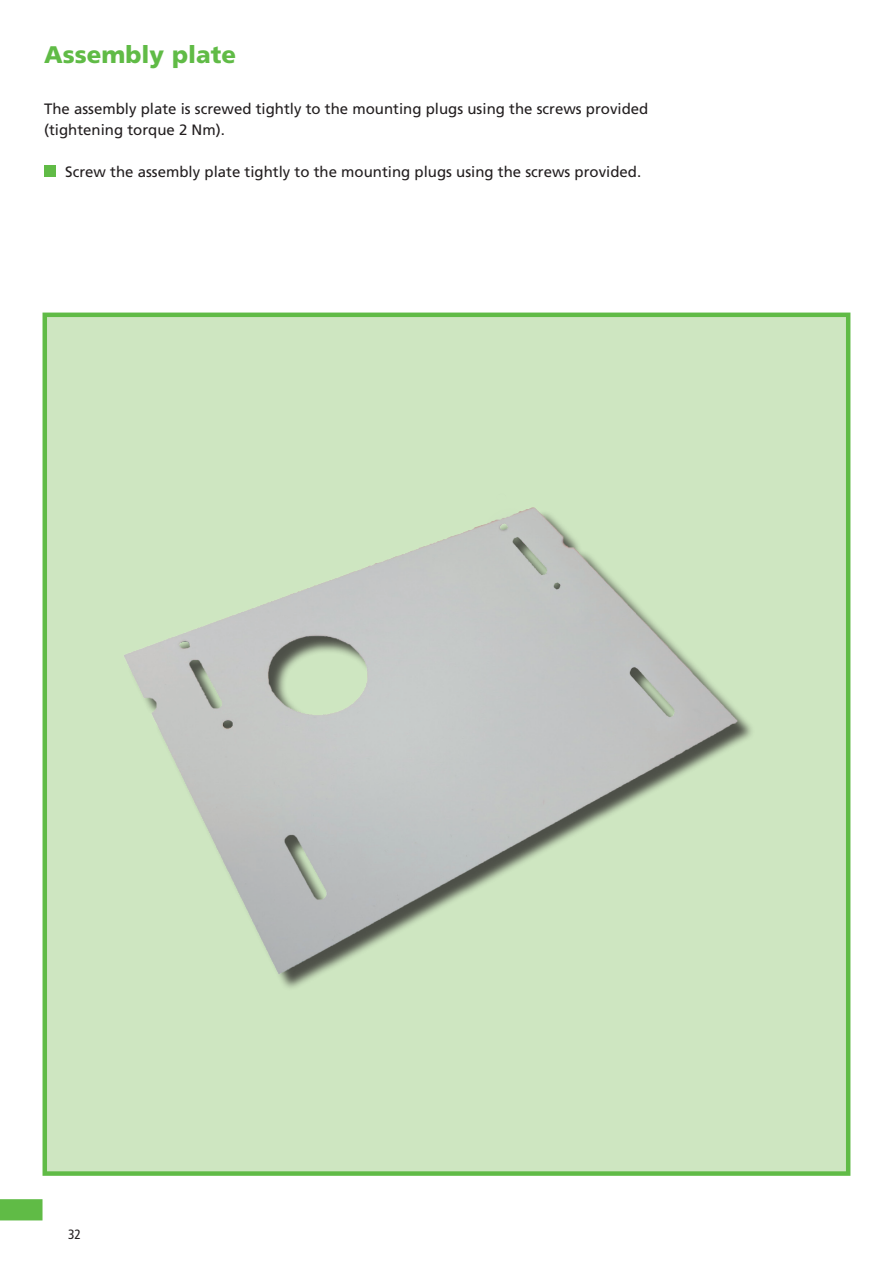
<style>
.page{position:relative;width:893px;height:1263px;background:#fff}
.page>*{position:absolute;margin:0;border:0;box-sizing:border-box;transform-origin:0 0}
.Headline_1st_order{font:900 24px "Frutiger";color:#60bb46}
.Fließtext{font:15px "Frutiger";color:#231f20}
.t1{font:condensed 13.5px "Frutiger";color:#231f20}
</style>
<div class="page">
<svg style="left:0;top:1199px;width:43px;height:21px"></svg>
<div style="left:44px;top:165px;width:12px;height:12px;background:#60bb46"></div>
<div style="left:45px;top:315px;width:803px;height:858px;background:#cee6c1"></div>
<img style="left:124px;top:507px;width:628px;height:481px">
<div style="left:43px;top:313px;width:807px;height:863px;border:4px solid #60bb46"></div>
<p class="Headline_1st_order" style="left:44px;top:40px;width:194px">Assembly plate</p>
<p class="Fließtext" style="left:44px;top:100px;width:606px">The assembly plate is screwed tightly to the mounting plugs using the screws provided</p>
<p class="Fließtext" style="left:44px;top:121px;width:182px">(tightening torque 2 Nm).</p>
<p class="Fließtext" style="left:65px;top:163px;width:577px">Screw the assembly plate tightly to the mounting plugs using the screws provided.</p>
<p class="t1" style="left:68px;top:1226px;width:14px">32</p>
</div>
